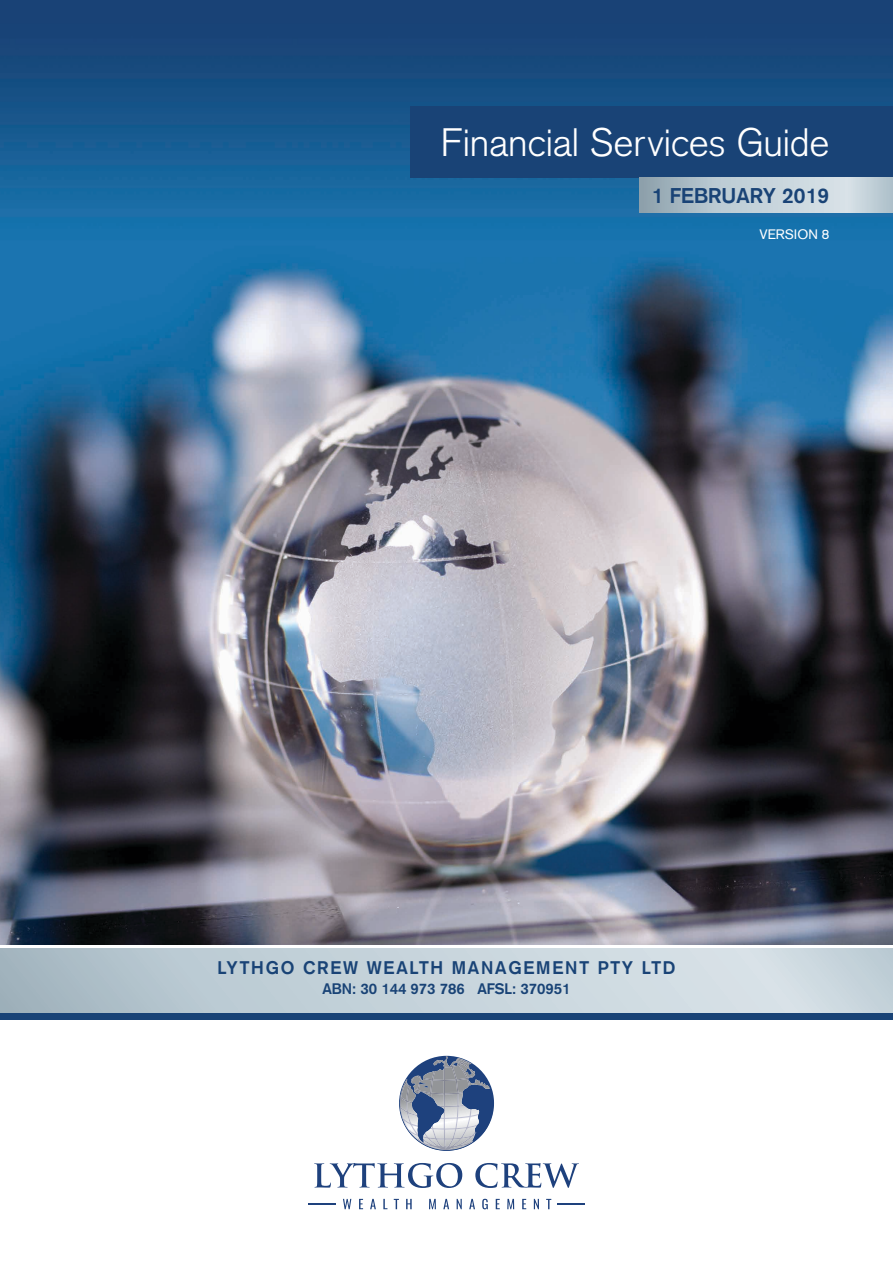
<style>
.page{position:relative;width:893px;height:1263px;background:#fff}
.page>*{position:absolute;margin:0;border:0;box-sizing:border-box;transform-origin:0 0}
.t1{font:300 39px "Akzidenz Grotesk";color:#fff}
.t2{font:700 21px "Akzidenz Grotesk";letter-spacing:.005em;color:#194376}
.t3{font:700 18px "Akzidenz Grotesk";letter-spacing:.1em;color:#194376}
.t4{font:700 15px "Akzidenz Grotesk";color:#194376}
.t5{font:13.5px "Akzidenz Grotesk";color:#fff}
</style>
<div class="page">
<img style="left:0;top:0;width:893px;height:944px">
<svg style="left:0;top:1012px;width:893px;height:7px;background:#315784"></svg>
<div style="left:411px;top:106px;width:482px;height:72px;background:#194376"></div>
<svg style="left:640px;top:178px;width:253px;height:35px;background:#bccbd3"></svg>
<svg style="left:0;top:948px;width:893px;height:64px;background:#c3d1d8"></svg>
<svg style="left:399px;top:1056px;width:95px;height:95px"></svg>
<svg style="left:314px;top:1163px;width:148px;height:25px"></svg>
<svg style="left:475px;top:1163px;width:104px;height:25px"></svg>
<svg style="left:343px;top:1199px;width:208px;height:10px"></svg>
<svg style="left:308px;top:1203px;width:28px;height:1px"></svg>
<svg style="left:557px;top:1203px;width:28px;height:1px"></svg>
<h1 class="t1" style="left:441px;top:119px;width:390px">Financial Services Guide</h1>
<p class="t2" style="left:652px;top:183px;width:179px">1 FEBRUARY 2019</p>
<p class="t5" style="left:759px;top:226px;width:71px">VERSION 8</p>
<p class="t3" style="left:217px;top:957px;width:460px">LYTHGO CREW WEALTH MANAGEMENT PTY LTD</p>
<p class="t4" style="left:322px;top:980px;width:249px">ABN: 30 144 973 786 AFSL: 370951</p>
</div>
